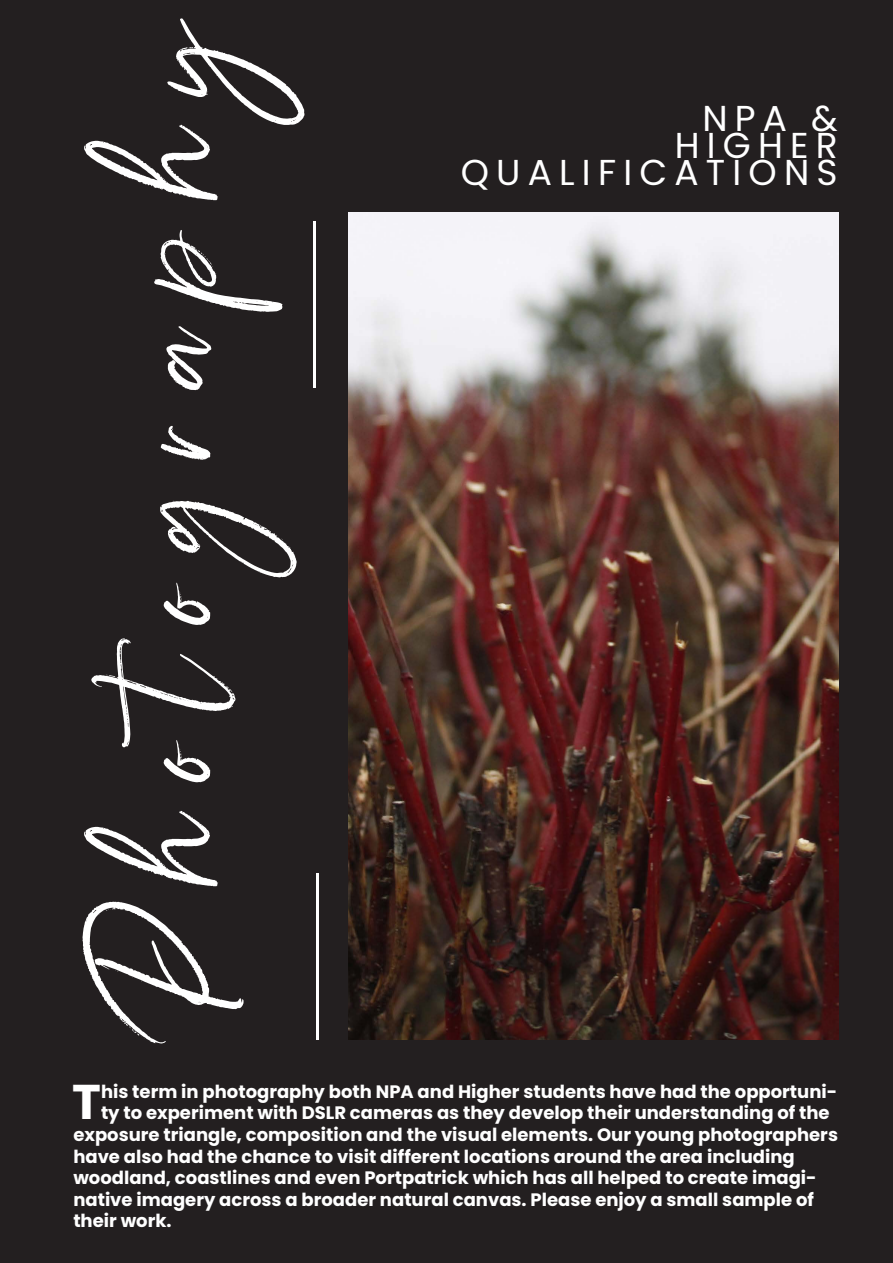
<style>
.page{position:relative;width:893px;height:1263px;background:#231f20}
.page>*{position:absolute;margin:0;border:0;box-sizing:border-box;transform-origin:0 0}
.t1{font:180px "Smooth River";color:#fff}
.t2{font:700 48.75px "Poppins";color:#fff}
.t3{font:36px/27px "Poppins";letter-spacing:.2em;color:#fff;text-align:right}
.t4{font:700 18px "Poppins";color:#fff}
</style>
<div class="page">
<img style="left:349px;top:212px;width:490px;height:828px">
<hr style="left:316px;top:873px;width:3px;height:167px;background:#fff">
<hr style="left:313px;top:221px;width:3px;height:167px;background:#fff">
<h1 class="t1" style="left:40px;top:1024px;width:1041px;rotate:-90deg">Photography</h1>
<h3 class="t3" style="left:461px;top:105px;width:379px">NPA &amp;<br>HIGHER<br>QUALIFICATIONS</h3>
<h2 class="t2" style="left:72px;top:1074px;width:30px">T</h2>
<p class="t4" style="left:101px;top:1081px;width:738px">his term in photography both NPA and Higher students have had the opportuni-</p>
<p class="t4" style="left:101px;top:1103px;width:730px">ty to experiment with DSLR cameras as they develop their understanding of the</p>
<p class="t4" style="left:73px;top:1124px;width:766px">exposure triangle, composition and the visual elements. Our young photographers</p>
<p class="t4" style="left:73px;top:1146px;width:723px">have also had the chance to visit different locations around the area including</p>
<p class="t4" style="left:73px;top:1167px;width:745px">woodland, coastlines and even Portpatrick which has all helped to create imagi-</p>
<p class="t4" style="left:73px;top:1189px;width:742px">native imagery across a broader natural canvas. Please enjoy a small sample of</p>
<p class="t4" style="left:73px;top:1211px;width:100px">their work.</p>
</div>
